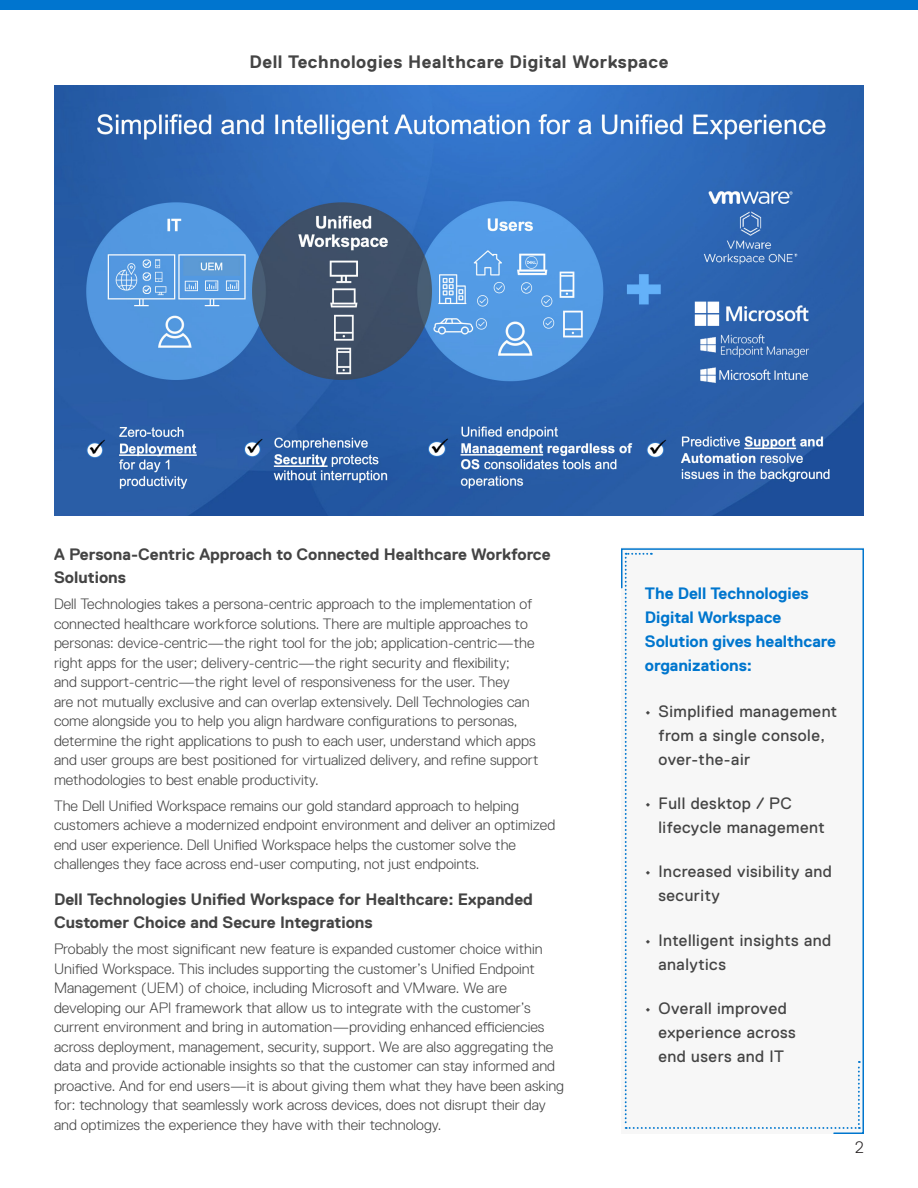
<style>
.page{position:relative;width:918px;height:1188px;background:#fff}
.page>*{position:absolute;margin:0;border:0;box-sizing:border-box;transform-origin:0 0}
.t1{font:700 18px "Dell Replica";letter-spacing:.03em;color:#444}
.t2{font:16.5px/24px "Dell Replica";letter-spacing:.03em;color:#444}
.t3{font:700 16.5px/22.5px "Dell Replica";color:#444}
.t4{font:700 16.5px/24px "Dell Replica";letter-spacing:-.005em;color:#0076ce}
.t5{font:300 16.5px "Dell Replica";color:#231f20}
.t6{font:300 15px/19.5px "Dell Replica";color:#444}
</style>
<div class="page">
<img style="left:55px;top:86px;width:809px;height:430px">
<div style="left:0;top:0;width:918px;height:10px;background:#0075cf"></div>
<svg style="left:621px;top:548px;width:243px;height:586px"></svg>
<svg style="left:625px;top:553px;width:235px;height:576px"></svg>
<p class="t1" style="left:249px;top:52px;width:421px">Dell Technologies Healthcare Digital Workspace</p>
<p class="t3" style="left:54px;top:544px;width:498px">A Persona-Centric Approach to Connected Healthcare Workforce<br>Solutions</p>
<p class="t6" style="left:54px;top:594px;width:486px">Dell Technologies takes a persona-centric approach to the implementation of connected healthcare workforce solutions. There are multiple approaches to personas: device-centric—the right tool for the job; application-centric—the right apps for the user; delivery-centric—the right security and flexibility;<br>and support-centric—the right level of responsiveness for the user. They<br>are not mutually exclusive and can overlap extensively. Dell Technologies can come alongside you to help you align hardware configurations to personas, determine the right applications to push to each user, understand which apps and user groups are best positioned for virtualized delivery, and refine support methodologies to best enable productivity.</p>
<p class="t6" style="left:54px;top:796px;width:503px">The Dell Unified Workspace remains our gold standard approach to helping customers achieve a modernized endpoint environment and deliver an optimized end user experience. Dell Unified Workspace helps the customer solve the challenges they face across end-user computing, not just endpoints.</p>
<p class="t3" style="left:54px;top:889px;width:480px">Dell Technologies Unified Workspace for Healthcare: Expanded<br>Customer Choice and Secure Integrations</p>
<p class="t6" style="left:54px;top:939px;width:512px">Probably the most significant new feature is expanded customer choice within Unified Workspace. This includes supporting the customer’s Unified Endpoint Management (UEM) of choice, including Microsoft and VMware. We are developing our API framework that allow us to integrate with the customer’s current environment and bring in automation—providing enhanced efficiencies across deployment, management, security, support. We are also aggregating the data and provide actionable insights so that the customer can stay informed and proactive. And for end users—it is about giving them what they have been asking for: technology that seamlessly work across devices, does not disrupt their day and optimizes the experience they have with their technology.</p>
<p class="t4" style="left:645px;top:581px;width:193px">The Dell Technologies<br>Digital Workspace<br>Solution gives healthcare organizations:</p>
<p class="t2" style="left:658px;top:699px;width:180px;text-indent:-14px">• Simplified management from a single console, over-the-air</p>
<p class="t2" style="left:658px;top:792px;width:168px;text-indent:-14px">• Full desktop / PC lifecycle management</p>
<p class="t2" style="left:658px;top:860px;width:175px;text-indent:-14px">• Increased visibility and security</p>
<p class="t2" style="left:658px;top:928px;width:174px;text-indent:-14px">• Intelligent insights and analytics</p>
<p class="t2" style="left:658px;top:996px;width:139px;text-indent:-14px">• Overall improved experience across end users and IT</p>
<p class="t5" style="left:855px;top:1139px;width:10px">2</p>
</div>
